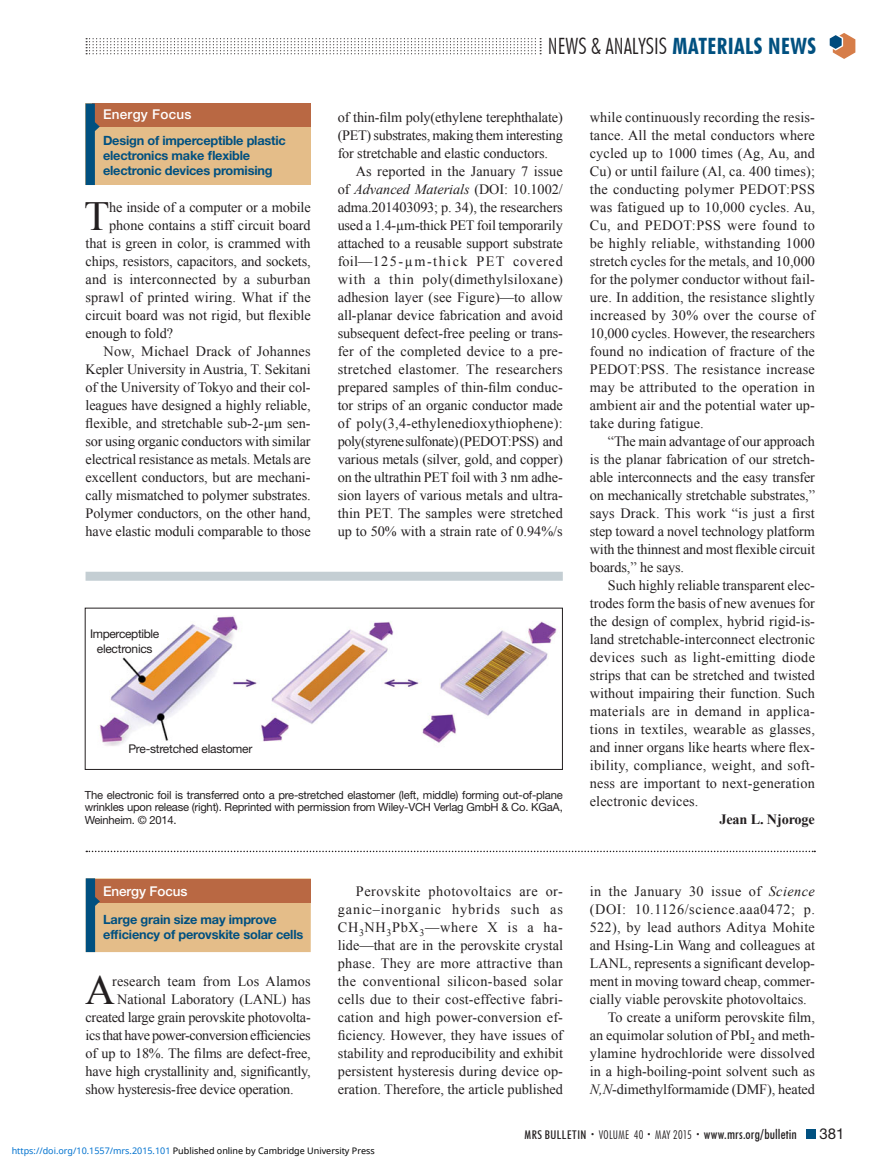
<style>
.page{position:relative;width:878px;height:1175px;background:#fff}
.page>*{position:absolute;margin:0;border:0;box-sizing:border-box;transform-origin:0 0}
.t1{font:41.4px "Times New Roman";color:#231f20}
.t2{font:300 condensed 22.5px "Futura BT";color:#231f20}
.t3{font:15px "Helvetica Neue LT Std";color:#231f20}
.t4{font:14.25px/18px "Times New Roman";letter-spacing:-.005em;color:#231f20;text-align:justify}
.t5{font:14.25px "Times New Roman";letter-spacing:.015em;color:#231f20}
.t6{font:14.25px "Times New Roman";letter-spacing:-.03em;color:#231f20}
.t7{font:14.25px "Times New Roman";letter-spacing:.04em;color:#231f20}
.t8{font:14.25px "Times New Roman";letter-spacing:.02em;color:#231f20}
.t9{font:14.25px "Times New Roman";letter-spacing:.03em;color:#231f20}
.t10{font:700 14.25px "Times New Roman";letter-spacing:-.01em;color:#231f20}
.t11{font:500 condensed 13.5px "Futura BT";letter-spacing:.01em;color:#231f20}
.t12{font:500 13.5px "Helvetica Neue LT Std";letter-spacing:.005em;color:#fff}
.t13{font:700 12.75px/15px "Helvetica Neue LT Std";letter-spacing:-.015em;color:#005080}
.t14{font:12px/15px "Helvetica Neue LT Std";letter-spacing:-.02em;color:#231f20;text-align:center}
.t15{font:11.25px/12.8px "Helvetica Neue LT Std";letter-spacing:-.02em;color:#231f20;text-align:justify}
.t16{font:9px "Noto Sans";color:#000}
.s1{font-weight:700;color:#005080}
.s2{font-style:italic}
.s3{font-size:12px}
.s4{font-weight:300;font-size:7.5px}
.s5{font-weight:300;font-size:12px}
.s6{color:#0172cf}
</style>
<div class="page">
<div style="left:806px;top:1130px;width:9px;height:8px;background:#005080"></div>
<svg style="left:86px;top:38px;width:455px;height:16px"></svg>
<svg style="left:829px;top:33px;width:26px;height:26px"></svg>
<div style="left:86px;top:104px;width:224px;height:81px;background:#e4bd89"></div>
<div style="left:92px;top:104px;width:218px;height:23px;background:#b96843"></div>
<svg style="left:86px;top:104px;width:14px;height:81px"></svg>
<div style="left:86px;top:878px;width:225px;height:74px;background:#e4bd89"></div>
<div style="left:92px;top:879px;width:219px;height:24px;background:#b96843"></div>
<svg style="left:86px;top:878px;width:14px;height:74px"></svg>
<svg style="left:86px;top:850px;width:729px;height:2px"></svg>
<div style="left:86px;top:572px;width:476px;height:8px;background:#c4ced3"></div>
<img style="left:98px;top:616px;width:459px;height:130px">
<div style="left:85px;top:608px;width:477px;height:162px;border:1px solid #231f20"></div>
<h2 class="t2" style="left:548px;top:32px;width:269px">NEWS &amp; ANALYSIS <span class="s1">MATERIALS NEWS</span></h2>
<p class="t12" style="left:103px;top:110px;width:90px">Energy Focus</p>
<p class="t13" style="left:103px;top:135px;width:184px">Design of imperceptible plastic electronics make flexible electronic devices promising</p>
<h1 class="t1" style="left:84px;top:193px;width:27px">T</h1>
<p class="t4" style="left:109px;top:198px;width:203px">he inside of a computer or a mobile</p>
<p class="t4" style="left:109px;top:216px;width:203px">phone contains a stiff circuit board</p>
<p class="t4" style="left:85px;top:234px;width:227px">that is green in color, is crammed with</p>
<p class="t4" style="left:85px;top:252px;width:227px">chips, resistors, capacitors, and sockets,</p>
<p class="t5" style="left:85px;top:271px;width:227px">and is interconnected by a suburban</p>
<p class="t4" style="left:85px;top:288px;width:227px">sprawl of printed wiring. What if the</p>
<p class="t4" style="left:85px;top:306px;width:227px">circuit board was not rigid, but flexible</p>
<p class="t4" style="left:85px;top:324px;width:89px">enough to fold?</p>
<p class="t5" style="left:104px;top:343px;width:209px">Now, Michael Drack of Johannes</p>
<p class="t4" style="left:85px;top:360px;width:227px">Kepler University in Austria, T. Sekitani</p>
<p class="t4" style="left:85px;top:378px;width:227px">of the University of Tokyo and their col-</p>
<p class="t4" style="left:85px;top:396px;width:227px">leagues have designed a highly reliable,</p>
<p class="t4" style="left:85px;top:414px;width:227px">flexible, and stretchable sub-2-μm sen-</p>
<p class="t4" style="left:85px;top:432px;width:227px">sor using organic conductors with similar</p>
<p class="t4" style="left:85px;top:450px;width:227px">electrical resistance as metals. Metals are</p>
<p class="t4" style="left:85px;top:468px;width:227px">excellent conductors, but are mechani-</p>
<p class="t4" style="left:85px;top:486px;width:227px">cally mismatched to polymer substrates.</p>
<p class="t4" style="left:85px;top:504px;width:227px">Polymer conductors, on the other hand,</p>
<p class="t4" style="left:85px;top:522px;width:227px">have elastic moduli comparable to those</p>
<p class="t4" style="left:337px;top:108px;width:227px">of thin-film poly(ethylene terephthalate) (PET) substrates, making them interesting for stretchable and elastic conductors.</p>
<p class="t4" style="left:337px;top:162px;width:227px;text-indent:18px">As reported in the January 7 issue of <span class="s2">Advanced Materials</span> (DOI: 10.1002/ adma.201403093; p. 34), the researchers used a 1.4-μm-thick PET foil temporarily attached to a reusable support substrate foil—125-μm-thick PET covered with a thin poly(dimethylsiloxane) adhesion layer (see Figure)—to allow all-planar device fabrication and avoid subsequent defect-free peeling or trans&shy;fer of the completed device to a pre&shy;stretched elastomer. The researchers prepared samples of thin-film conduc&shy;tor strips of an organic conductor made of poly(3,4-ethylenedioxythiophene): poly(styrene sulfonate) (PEDOT:PSS) and various metals (silver, gold, and copper) on the ultrathin PET foil with 3 nm adhe&shy;sion layers of various metals and ultra&shy;thin PET. The samples were stretched up to 50% with a strain rate of 0.94%/s</p>
<p class="t14" style="left:90px;top:627px;width:71px">Imperceptible electronics</p>
<p class="t14" style="left:128px;top:742px;width:126px">Pre-stretched elastomer</p>
<p class="t15" style="left:85px;top:789px;width:479px">The electronic foil is transferred onto a pre-stretched elastomer (left, middle) forming out-of-plane wrinkles upon release (right). Reprinted with permission from Wiley-VCH Verlag GmbH &amp; Co. KGaA, Weinheim. © 2014.</p>
<p class="t4" style="left:589px;top:108px;width:227px">while continuously recording the resis&shy;tance. All the metal conductors where cycled up to 1000 times (Ag, Au, and Cu) or until failure (Al, ca. 400 times); the conducting polymer PEDOT:PSS was fatigued up to 10,000 cycles. Au, Cu, and PEDOT:PSS were found to be highly reliable, withstanding 1000 stretch cycles for the metals, and 10,000 for the polymer conductor without fail&shy;ure. In addition, the resistance slightly increased by 30% over the course of 10,000 cycles. However, the researchers found no indication of fracture of the PEDOT:PSS. The resistance increase may be attributed to the operation in ambient air and the potential water up&shy;take during fatigue.</p>
<p class="t4" style="left:589px;top:432px;width:227px;text-indent:18px">“The main advantage of our approach is the planar fabrication of our stretch&shy;able interconnects and the easy transfer on mechanically stretchable substrates,” says Drack. This work “is just a first step toward a novel technology platform with the thinnest and most flexible circuit boards,” he says.</p>
<p class="t4" style="left:589px;top:576px;width:227px;text-indent:18px">Such highly reliable transparent elec&shy;trodes form the basis of new avenues for the design of complex, hybrid rigid-is&shy;land stretchable-interconnect electronic devices such as light-emitting diode strips that can be stretched and twisted without impairing their function. Such materials are in demand in applica&shy;tions in textiles, wearable as glasses, and inner organs like hearts where flex&shy;ibility, compliance, weight, and soft&shy;ness are important to next-generation electronic devices.</p>
<p class="t10" style="left:719px;top:811px;width:97px">Jean L. Njoroge</p>
<p class="t12" style="left:103px;top:886px;width:86px">Energy Focus</p>
<p class="t13" style="left:103px;top:913px;width:202px">Large grain size may improve efficiency of perovskite solar cells</p>
<h1 class="t1" style="left:85px;top:967px;width:31px">A</h1>
<p class="t4" style="left:112px;top:972px;width:200px">research team from Los Alamos</p>
<p class="t4" style="left:117px;top:990px;width:195px">National Laboratory (LANL) has</p>
<p class="t4" style="left:86px;top:1008px;width:227px">created large grain perovskite photovolta-</p>
<p class="t6" style="left:86px;top:1027px;width:227px">ics that have power-conversion efficiencies</p>
<p class="t4" style="left:86px;top:1044px;width:227px">of up to 18%. The films are defect-free,</p>
<p class="t4" style="left:86px;top:1062px;width:227px">have high crystallinity and, significantly,</p>
<p class="t4" style="left:86px;top:1080px;width:209px">show hysteresis-free device operation.</p>
<p class="t4" style="left:338px;top:882px;width:227px;text-indent:18px">Perovskite photovoltaics are or&shy;ganic–inorganic hybrids such as CH<sub>3</sub>NH<sub>3</sub>PbX<sub>3</sub>—where X is a ha&shy;lide—that are in the perovskite crystal phase. They are more attractive than the conventional silicon-based solar cells due to their cost-effective fabri&shy;cation and high power-conversion ef&shy;ficiency. However, they have issues of stability and reproducibility and exhibit persistent hysteresis during device op&shy;eration. Therefore, the article published</p>
<p class="t9" style="left:589px;top:883px;width:227px">in the January 30 issue of <span class="s2">Science</span></p>
<p class="t7" style="left:589px;top:901px;width:227px">(DOI: 10.1126/science.aaa0472; p.</p>
<p class="t8" style="left:589px;top:919px;width:227px">522), by lead authors Aditya Mohite</p>
<p class="t4" style="left:589px;top:936px;width:227px">and Hsing-Lin Wang and colleagues at</p>
<p class="t4" style="left:589px;top:954px;width:227px">LANL, represents a significant develop-</p>
<p class="t4" style="left:590px;top:972px;width:227px">ment in moving toward cheap, commer-</p>
<p class="t4" style="left:590px;top:990px;width:218px">cially viable perovskite photovoltaics.</p>
<p class="t4" style="left:608px;top:1008px;width:209px">To create a uniform perovskite film,</p>
<p class="t4" style="left:590px;top:1026px;width:227px">an equimolar solution of PbI<sub>2</sub> and meth-</p>
<p class="t4" style="left:589px;top:1044px;width:227px">ylamine hydrochloride were dissolved</p>
<p class="t4" style="left:589px;top:1062px;width:227px">in a high-boiling-point solvent such as</p>
<p class="t4" style="left:589px;top:1080px;width:227px"><span class="s2">N,N</span>-dimethylformamide (DMF), heated</p>
<p class="t11" style="left:524px;top:1126px;width:274px"><span class="s3">MRS BULLETIN</span> <span class="s4">•</span> <span class="s5">VOLUME 40</span> <span class="s4">•</span> <span class="s5">MAY 2015</span> <span class="s4">•</span> www.mrs.org/bulletin</p>
<p class="t3" style="left:819px;top:1128px;width:27px">381</p>
<p class="t16" style="left:12px;top:1143px;width:364px"><span class="s6">https://doi.org/10.1557/mrs.2015.101</span> Published online by Cambridge University Press</p>
</div>
